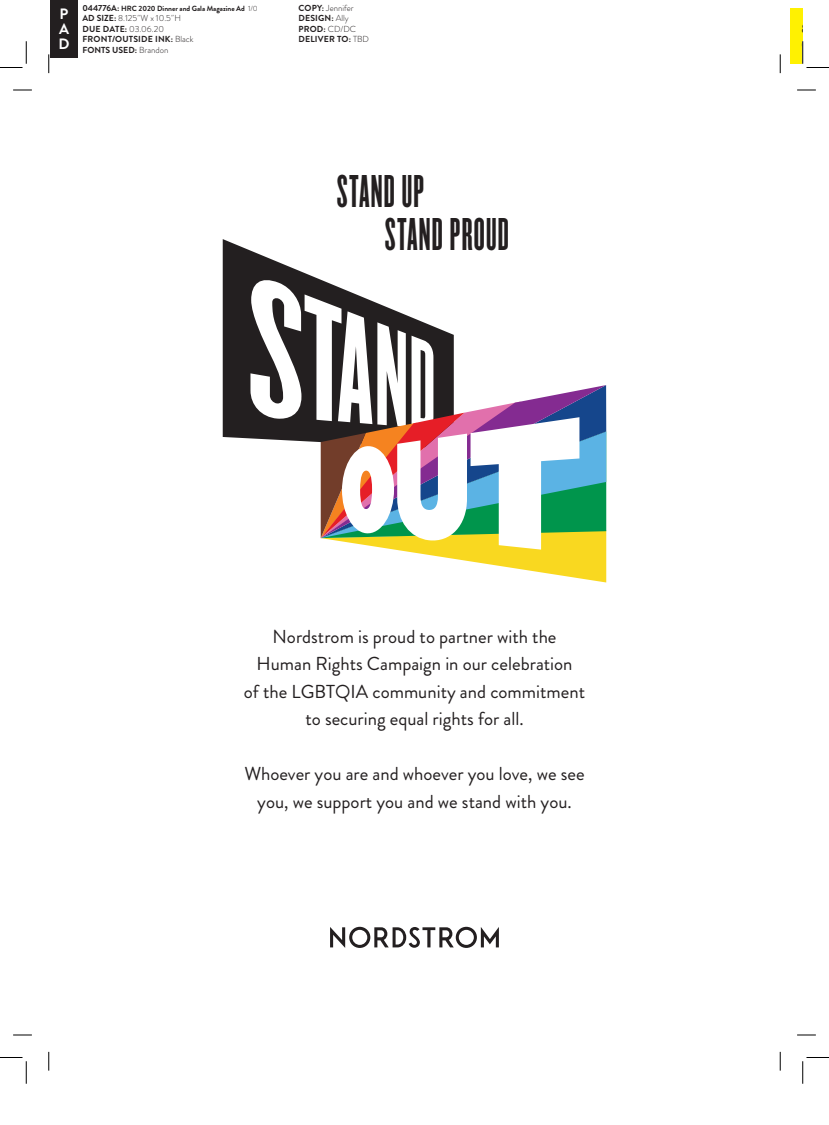
<style>
.page{position:relative;width:829px;height:1125px;background:#fff}
.page>*{position:absolute;margin:0;border:0;box-sizing:border-box;transform-origin:0 0}
.t1{font:40px/43.4px "Champion HTF Bantamweight";letter-spacing:.03em;color:#231f20}
.t2{font:18.75px/27.5px "Brandon Grotesque";color:#231f20;text-align:center}
.t3{font:700 15px/15px "Brandon Grotesque";color:#fff;text-align:justify}
.t4{font:700 8.75px/10.5px "Brandon Grotesque";letter-spacing:.02em;color:#231f20}
.t5{font:700 7.5px "Brandon Grotesque";letter-spacing:-.005em;color:#231f20}
.s1{font-size:8.75px}
.s2{font-weight:300}
</style>
<div class="page">
<div style="left:790px;top:8px;width:12px;height:56px;background:#fff101"></div>
<div style="left:50px;top:0;width:28px;height:57px;background:#231f20"></div>
<svg style="left:330px;top:927px;width:169px;height:21px"></svg>
<svg style="left:223px;top:239px;width:89px;height:200px;fill:#231f20"></svg>
<svg style="left:250px;top:276px;width:356px;height:307px"></svg>
<svg style="left:13px;top:89px;width:19px;height:2px"></svg>
<svg style="left:797px;top:89px;width:19px;height:2px"></svg>
<svg style="left:13px;top:1034px;width:19px;height:2px"></svg>
<svg style="left:797px;top:1034px;width:19px;height:2px"></svg>
<svg style="left:48px;top:54px;width:2px;height:19px"></svg>
<svg style="left:48px;top:1052px;width:2px;height:19px"></svg>
<svg style="left:779px;top:54px;width:2px;height:19px"></svg>
<svg style="left:779px;top:1052px;width:2px;height:19px"></svg>
<svg style="left:0;top:41px;width:27px;height:27px"></svg>
<svg style="left:0;top:1057px;width:27px;height:27px"></svg>
<svg style="left:802px;top:41px;width:27px;height:27px"></svg>
<svg style="left:802px;top:1057px;width:27px;height:27px"></svg>
<p class="t3" style="left:59px;top:6px;width:13px">P A D</p>
<p class="t5" style="left:82px;top:3px;width:177px"><span class="s1">044776A:</span> HRC 2020 Dinner and Gala Magazine Ad <span class="s2">1/0</span></p>
<p class="t4" style="left:82px;top:13px;width:113px">AD SIZE: <span class="s2">8.125˝W x 10.5˝H<br></span>DUE DATE: <span class="s2">03.06.20<br></span>FRONT/OUTSIDE INK: <span class="s2">Black<br></span>FONTS USED: <span class="s2">Brandon</span></p>
<p class="t4" style="left:298px;top:2px;width:72px">COPY: <span class="s2">Jennifer<br></span>DESIGN: <span class="s2">Ally<br></span>PROD: <span class="s2">CD/DC<br></span>DELIVER TO: <span class="s2">TBD</span></p>
<h1 class="t1" style="left:385px;top:172px;width:125px;text-indent:-48px">STAND UP<br>STAND PROUD</h1>
<p class="t2" style="left:244px;top:623px;width:343px">Nordstrom is proud to partner with the Human Rights Campaign in our celebration<br>of the LGBTQIA community and commitment to securing equal rights for all.</p>
<p class="t2" style="left:244px;top:760px;width:342px">Whoever you are and whoever you love, we see you, we support you and we stand with you.</p>
</div>
